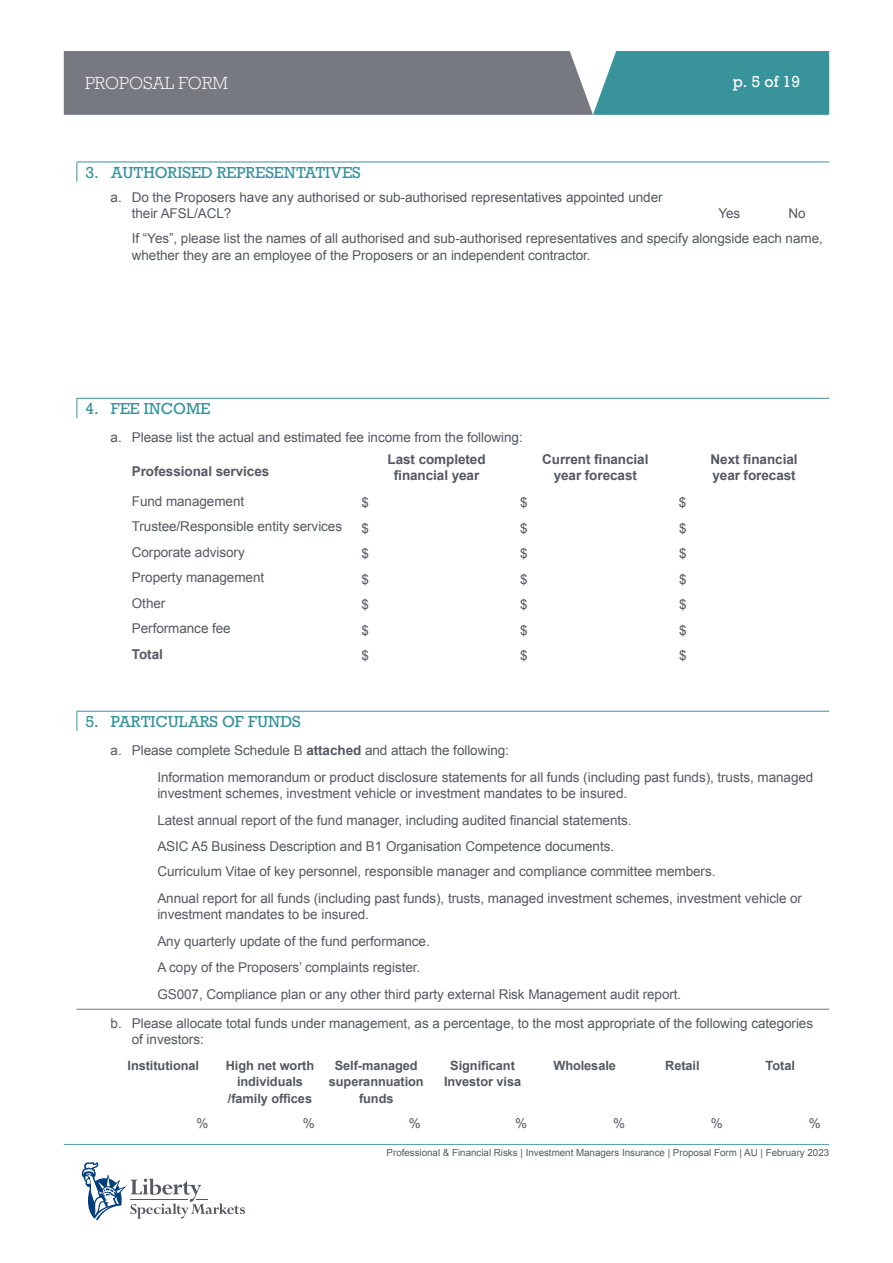
<style>
.page{position:relative;width:893px;height:1263px;background:#fff}
.page>*{position:absolute;margin:0;border:0;box-sizing:border-box;transform-origin:0 0}
.t1{font:300 18px "Rockwell Std";color:#fff}
.t2{font:15px "Rockwell";letter-spacing:-.005em;color:#38939b}
.t3{font:15px "Rockwell";color:#fff}
.t4{font:13.5px/26.5px "Arial";letter-spacing:-.005em;color:#545861}
.t5{font:700 13.5px/16.5px "Arial";letter-spacing:-.005em;color:#545861;text-align:center}
.t6{font:700 12.75px/16.5px "Arial";letter-spacing:-.005em;color:#545861;text-align:center}
.t7{font:9.75px "Arial";color:#545861}
.s1{font-weight:700}
</style>
<div class="page">
<svg style="left:64px;top:51px;width:765px;height:64px;background:#68858c"></svg>
<hr style="left:64px;top:1144px;width:765px;height:1px;background:#5fa4ac">
<svg style="left:82px;top:1162px;width:163px;height:58px"></svg>
<hr style="left:77px;top:162px;width:752px;height:1px;background:#38939b">
<svg style="left:77px;top:162px;width:1px;height:20px"></svg>
<hr style="left:77px;top:398px;width:752px;height:1px;background:#38939b">
<svg style="left:77px;top:399px;width:1px;height:19px"></svg>
<hr style="left:77px;top:711px;width:752px;height:1px;background:#38939b">
<svg style="left:77px;top:711px;width:1px;height:20px"></svg>
<hr style="left:77px;top:1009px;width:140px;height:1px;background:#6e717a">
<hr style="left:217px;top:1009px;width:106px;height:1px;background:#6e717a">
<hr style="left:323px;top:1009px;width:106px;height:1px;background:#6e717a">
<hr style="left:429px;top:1009px;width:107px;height:1px;background:#6e717a">
<hr style="left:536px;top:1009px;width:98px;height:1px;background:#6e717a">
<hr style="left:634px;top:1009px;width:97px;height:1px;background:#6e717a">
<hr style="left:731px;top:1009px;width:98px;height:1px;background:#6e717a">
<h1 class="t1" style="left:85px;top:73px;width:144px">PROPOSAL FORM</h1>
<p class="t3" style="left:733px;top:72px;width:69px">p. 5 of 19</p>
<p class="t2" style="left:85px;top:163px;width:277px">3. AUTHORISED REPRESENTATIVES</p>
<p class="t4" style="left:132px;top:189px;width:532px;line-height:16.5px;text-indent:-21px">a. Do the Proposers have any authorised or sub-authorised representatives appointed under their AFSL/ACL?</p>
<p class="t4" style="left:718px;top:200px;width:23px">Yes</p>
<p class="t4" style="left:132px;top:201px;width:693px;line-height:25px;text-indent:657px">No<br>If “Yes”, please list the names of all authorised and sub-authorised representatives and specify alongside each name,</p>
<p class="t4" style="left:132px;top:242px;width:460px">whether they are an employee of the Proposers or an independent contractor.</p>
<p class="t2" style="left:85px;top:399px;width:126px">4. FEE INCOME</p>
<p class="t4" style="left:111px;top:425px;width:414px">a. Please list the actual and estimated fee income from the following:</p>
<p class="t5" style="left:132px;top:463px;width:139px">Professional services</p>
<p class="t5" style="left:387px;top:451px;width:100px">Last completed financial year</p>
<p class="t5" style="left:542px;top:451px;width:108px">Current financial year forecast</p>
<p class="t5" style="left:711px;top:451px;width:88px;text-align:left">Next financial year forecast</p>
<p class="t4" style="left:132px;top:488px;width:114px">Fund management</p>
<p class="t4" style="left:361px;top:489px;width:9px">$</p>
<p class="t4" style="left:520px;top:489px;width:9px">$</p>
<p class="t4" style="left:679px;top:489px;width:9px">$</p>
<p class="t4" style="left:132px;top:513px;width:212px">Trustee/Responsible entity services</p>
<p class="t4" style="left:361px;top:515px;width:9px">$</p>
<p class="t4" style="left:520px;top:515px;width:9px">$</p>
<p class="t4" style="left:679px;top:515px;width:9px">$</p>
<p class="t4" style="left:132px;top:539px;width:114px">Corporate advisory</p>
<p class="t4" style="left:361px;top:540px;width:9px">$</p>
<p class="t4" style="left:520px;top:540px;width:9px">$</p>
<p class="t4" style="left:679px;top:540px;width:9px">$</p>
<p class="t4" style="left:132px;top:564px;width:134px">Property management</p>
<p class="t4" style="left:361px;top:566px;width:9px">$</p>
<p class="t4" style="left:520px;top:566px;width:9px">$</p>
<p class="t4" style="left:679px;top:566px;width:9px">$</p>
<p class="t4" style="left:132px;top:590px;width:35px">Other</p>
<p class="t4" style="left:361px;top:591px;width:9px">$</p>
<p class="t4" style="left:520px;top:591px;width:9px">$</p>
<p class="t4" style="left:679px;top:591px;width:9px">$</p>
<p class="t4" style="left:132px;top:615px;width:100px">Performance fee</p>
<p class="t4" style="left:362px;top:617px;width:9px">$</p>
<p class="t4" style="left:520px;top:617px;width:9px">$</p>
<p class="t4" style="left:679px;top:617px;width:9px">$</p>
<p class="t5" style="left:132px;top:646px;width:32px">Total</p>
<p class="t4" style="left:362px;top:642px;width:9px">$</p>
<p class="t4" style="left:520px;top:642px;width:9px">$</p>
<p class="t4" style="left:679px;top:642px;width:9px">$</p>
<p class="t2" style="left:85px;top:712px;width:217px">5. PARTICULARS OF FUNDS</p>
<p class="t4" style="left:157px;top:737px;width:657px;text-indent:-47px">a. Please complete Schedule B <span class="s1">attached</span> and attach the following:<br>Information memorandum or product disclosure statements for all funds (including past funds), trusts, managed</p>
<p class="t4" style="left:157px;top:780px;width:476px">investment schemes, investment vehicle or investment mandates to be insured.<br>Latest annual report of the fund manager, including audited financial statements.<br>ASIC A5 Business Description and B1 Organisation Competence documents.</p>
<p class="t4" style="left:157px;top:858px;width:646px">Curriculum Vitae of key personnel, responsible manager and compliance committee members.<br>Annual report for all funds (including past funds), trusts, managed investment schemes, investment vehicle or</p>
<p class="t4" style="left:157px;top:901px;width:525px">investment mandates to be insured.<br>Any quarterly update of the fund performance.<br>A copy of the Proposers’ complaints register.<br>GS007, Compliance plan or any other third party external Risk Management audit report.</p>
<p class="t4" style="left:132px;top:1015px;width:683px;line-height:16.5px;text-indent:-21px">b. Please allocate total funds under management, as a percentage, to the most appropriate of the following categories of investors:</p>
<p class="t6" style="left:128px;top:1057px;width:73px">Institutional</p>
<p class="t6" style="left:226px;top:1057px;width:90px">High net worth individuals /family offices</p>
<p class="t6" style="left:329px;top:1057px;width:96px">Self-managed superannuation funds</p>
<p class="t6" style="left:444px;top:1057px;width:79px">Significant<br>Investor visa</p>
<p class="t6" style="left:553px;top:1057px;width:64px">Wholesale</p>
<p class="t6" style="left:665px;top:1057px;width:36px">Retail</p>
<p class="t6" style="left:766px;top:1057px;width:31px">Total</p>
<p class="t4" style="left:196px;top:1110px;width:14px">%</p>
<p class="t4" style="left:303px;top:1110px;width:14px">%</p>
<p class="t4" style="left:409px;top:1110px;width:14px">%</p>
<p class="t4" style="left:515px;top:1110px;width:14px">%</p>
<p class="t4" style="left:613px;top:1110px;width:14px">%</p>
<p class="t4" style="left:711px;top:1110px;width:14px">%</p>
<p class="t4" style="left:809px;top:1110px;width:14px">%</p>
<p class="t7" style="left:387px;top:1146px;width:444px">Professional &amp; Financial Risks | Investment Managers Insurance | Proposal Form | AU | February 2023</p>
</div>
